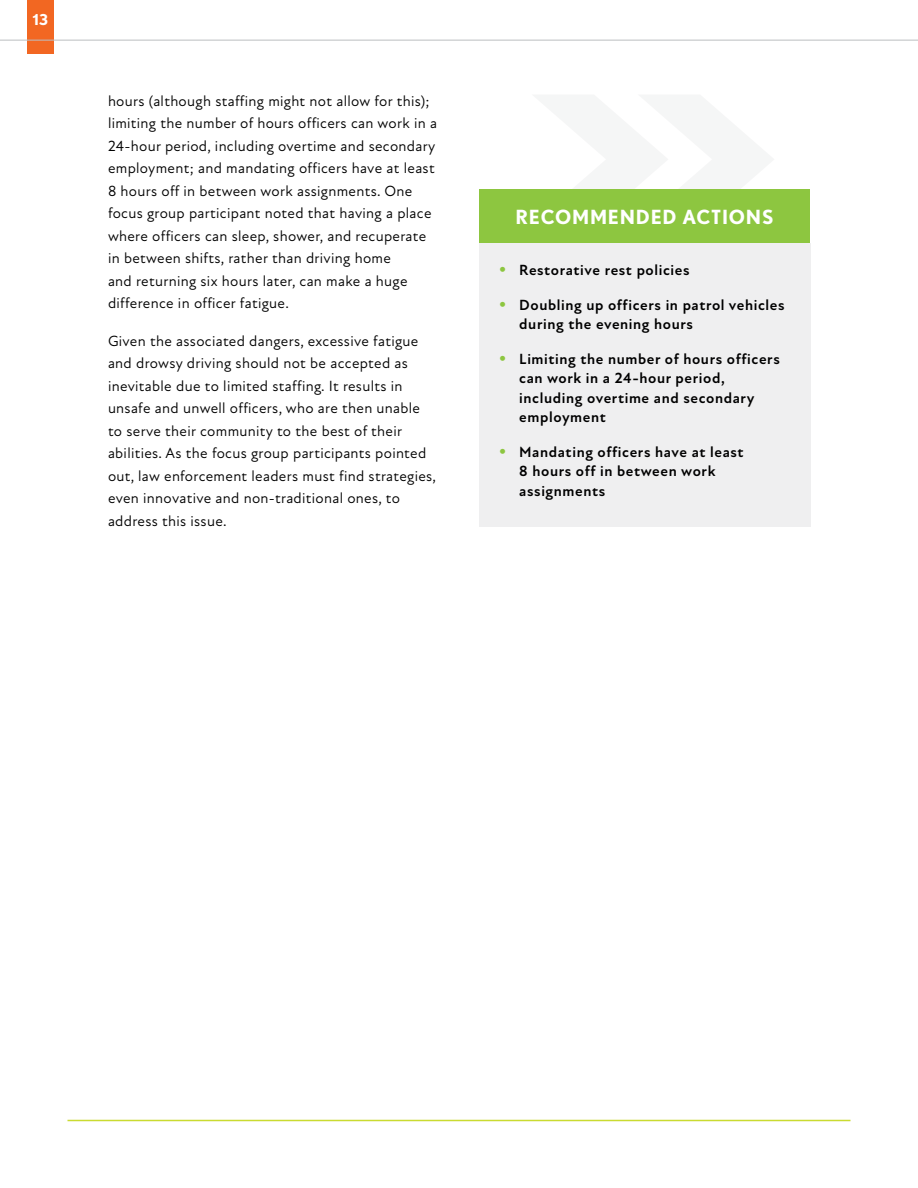
<style>
.page{position:relative;width:918px;height:1188px;background:#fff}
.page>*{position:absolute;margin:0;border:0;box-sizing:border-box;transform-origin:0 0}
.t1{font:700 19.5px "Nobel";letter-spacing:.04em;color:#fff}
.t2{font:15px/22.5px "New Atten";letter-spacing:.02em;color:#000}
.t3{font:700 15px/19.5px "New Atten";letter-spacing:.04em;color:#000}
.t4{font:700 15px "Nobel";color:#fff}
.s1{font-family:"Nobel";color:#8dc640}
</style>
<div class="page">
<div style="left:27px;top:0;width:27px;height:54px;background:#f26722"></div>
<hr style="left:0;top:40px;width:918px;height:1px;background:#bcbec0">
<hr style="left:68px;top:1120px;width:782px;height:1px;background:#cadb31">
<div style="left:479px;top:243px;width:332px;height:283px;background:#efeff0"></div>
<div style="left:479px;top:189px;width:331px;height:54px;background:#8dc640"></div>
<p class="t4" style="left:33px;top:11px;width:17px">13</p>
<p class="t2" style="left:108px;top:90px;width:331px">hours (although staffing might not allow for this); limiting the number of hours officers can work in a 24-hour period, including overtime and secondary employment; and mandating officers have at least 8 hours off in between work assignments. One focus group participant noted that having a place where officers can sleep, shower, and recuperate in between shifts, rather than driving home<br>and returning six hours later, can make a huge difference in officer fatigue.</p>
<p class="t2" style="left:108px;top:330px;width:330px">Given the associated dangers, excessive fatigue and drowsy driving should not be accepted as inevitable due to limited staffing. It results in unsafe and unwell officers, who are then unable to serve their community to the best of their abilities. As the focus group participants pointed out, law enforcement leaders must find strategies, even innovative and non-traditional ones, to address this issue.</p>
<h1 class="t1" style="left:515px;top:205px;width:260px">RECOMMENDED ACTIONS</h1>
<p class="t3" style="left:500px;top:261px;width:191px"><span class="s1">•</span> Restorative rest policies</p>
<p class="t3" style="left:519px;top:295px;width:267px;text-indent:-20px"><span class="s1">•</span> Doubling up officers in patrol vehicles during the evening hours</p>
<p class="t3" style="left:519px;top:349px;width:262px;text-indent:-20px"><span class="s1">•</span> Limiting the number of hours officers can work in a 24-hour period, including overtime and secondary employment</p>
<p class="t3" style="left:519px;top:442px;width:226px;text-indent:-20px"><span class="s1">•</span> Mandating officers have at least<br>8 hours off in between work assignments</p>
</div>
